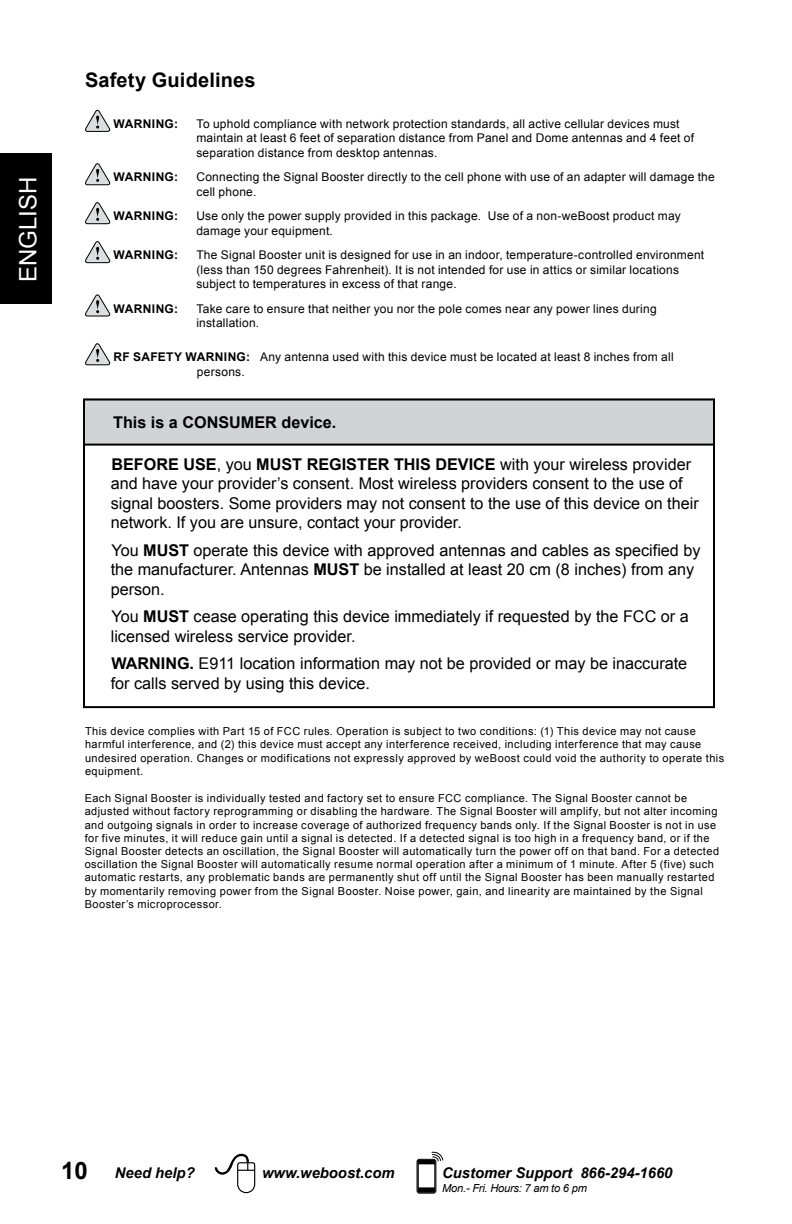
<style>
.page{position:relative;width:792px;height:1224px;background:#fff}
.page>*{position:absolute;margin:0;border:0;box-sizing:border-box;transform-origin:0 0}
.t1{font:24px "Arial";color:#fff}
.t2{font:700 24px "Arial";color:#000}
.t3{font:700 20px "Arial";letter-spacing:.01em;color:#000}
.t4{font:16.2px/19.4px "Arial";color:#000}
.t5{font:700 16.2px "Arial";color:#000}
.t6{font:italic 700 14.8px "Arial";color:#000}
.t7{font:12px/14.4px "Arial";letter-spacing:.02em;color:#000}
.t8{font:700 12px "Arial";letter-spacing:.03em;color:#000}
.t9{font:11px/13.2px "Arial";letter-spacing:.04em;color:#000}
.t10{font:italic 11px "Arial";letter-spacing:-.02em;color:#000}
.s1{font-weight:700}
</style>
<div class="page">
<div style="left:0;top:153px;width:52px;height:151px;background:#000"></div>
<svg style="left:417px;top:1152px;width:27px;height:41px"></svg>
<svg style="left:215px;top:1154px;width:40px;height:39px"></svg>
<svg style="left:85px;top:109px;width:26px;height:23px"></svg>
<svg style="left:85px;top:163px;width:26px;height:23px"></svg>
<svg style="left:85px;top:202px;width:26px;height:23px"></svg>
<svg style="left:85px;top:241px;width:26px;height:23px"></svg>
<svg style="left:85px;top:294px;width:26px;height:23px"></svg>
<svg style="left:85px;top:343px;width:26px;height:23px"></svg>
<div style="left:84px;top:399px;width:631px;height:46px;background:#d1d3d4"></div>
<div style="left:83px;top:399px;width:632px;height:309px;border:2px solid #000"></div>
<hr style="left:84px;top:444px;width:631px;height:2px;background:#000">
<h1 class="t1" style="left:12px;top:282px;width:107px;rotate:-90deg">ENGLISH</h1>
<h2 class="t3" style="left:85px;top:66px;width:172px">Safety Guidelines</h2>
<p class="t8" style="left:114px;top:116px;width:66px">WARNING:</p>
<p class="t7" style="left:196px;top:117px;width:499px">To uphold compliance with network protection standards, all active cellular devices must maintain at least 6 feet of separation distance from Panel and Dome antennas and 4 feet of separation distance from desktop antennas.</p>
<p class="t8" style="left:114px;top:169px;width:66px">WARNING:</p>
<p class="t7" style="left:196px;top:170px;width:520px">Connecting the Signal Booster directly to the cell phone with use of an adapter will damage the cell phone.</p>
<p class="t8" style="left:114px;top:208px;width:66px">WARNING:</p>
<p class="t7" style="left:196px;top:209px;width:486px">Use only the power supply provided in this package. Use of a non-weBoost product may damage your equipment.</p>
<p class="t8" style="left:114px;top:247px;width:66px">WARNING:</p>
<p class="t7" style="left:196px;top:248px;width:509px">The Signal Booster unit is designed for use in an indoor, temperature-controlled environment (less than 150 degrees Fahrenheit). It is not intended for use in attics or similar locations subject to temperatures in excess of that range.</p>
<p class="t8" style="left:114px;top:300px;width:66px">WARNING:</p>
<p class="t7" style="left:196px;top:301px;width:462px">Take care to ensure that neither you nor the pole comes near any power lines during installation.</p>
<p class="t7" style="left:197px;top:350px;width:478px;text-indent:-83px"><span class="s1">RF SAFETY WARNING:</span> Any antenna used with this device must be located at least 8 inches from all persons.</p>
<h3 class="t5" style="left:113px;top:411px;width:225px">This is a CONSUMER device.</h3>
<p class="t4" style="left:111px;top:455px;width:589px"><span class="s1">BEFORE USE</span>, you <span class="s1">MUST REGISTER THIS DEVICE</span> with your wireless provider and have your provider’s consent. Most wireless providers consent to the use of signal boosters. Some providers may not consent to the use of this device on their network. If you are unsure, contact your provider.</p>
<h3 class="t4" style="left:111px;top:541px;width:591px">You <span class="s1">MUST</span> operate this device with approved antennas and cables as specified by the manufacturer. Antennas <span class="s1">MUST</span> be installed at least 20 cm (8 inches) from any person.</h3>
<h3 class="t4" style="left:111px;top:607px;width:580px">You <span class="s1">MUST</span> cease operating this device immediately if requested by the FCC or a licensed wireless service provider.</h3>
<h3 class="t4" style="left:111px;top:654px;width:578px"><span class="s1">WARNING.</span> E911 location information may not be provided or may be inaccurate for calls served by using this device.</h3>
<p class="t9" style="left:85px;top:725px;width:641px">This device complies with Part 15 of FCC rules. Operation is subject to two conditions: (1) This device may not cause harmful interference, and (2) this device must accept any interference received, including interference that may cause undesired operation. Changes or modifications not expressly approved by weBoost could void the authority to operate this equipment.</p>
<p class="t9" style="left:85px;top:792px;width:636px">Each Signal Booster is individually tested and factory set to ensure FCC compliance. The Signal Booster cannot be adjusted without factory reprogramming or disabling the hardware. The Signal Booster will amplify, but not alter incoming and outgoing signals in order to increase coverage of authorized frequency bands only. If the Signal Booster is not in use for five minutes, it will reduce gain until a signal is detected. If a detected signal is too high in a frequency band, or if the Signal Booster detects an oscillation, the Signal Booster will automatically turn the power off on that band. For a detected oscillation the Signal Booster will automatically resume normal operation after a minimum of 1 minute. After 5 (five) such automatic restarts, any problematic bands are permanently shut off until the Signal Booster has been manually restarted by momentarily removing power from the Signal Booster. Noise power, gain, and linearity are maintained by the Signal Booster’s microprocessor.</p>
<h1 class="t2" style="left:61px;top:1155px;width:28px">10</h1>
<h3 class="t6" style="left:115px;top:1162px;width:81px">Need help?</h3>
<h3 class="t6" style="left:262px;top:1162px;width:134px">www.weboost.com</h3>
<h3 class="t6" style="left:442px;top:1162px;width:232px">Customer Support 866-294-1660</h3>
<p class="t10" style="left:442px;top:1181px;width:146px">Mon.- Fri. Hours: 7 am to 6 pm</p>
</div>
